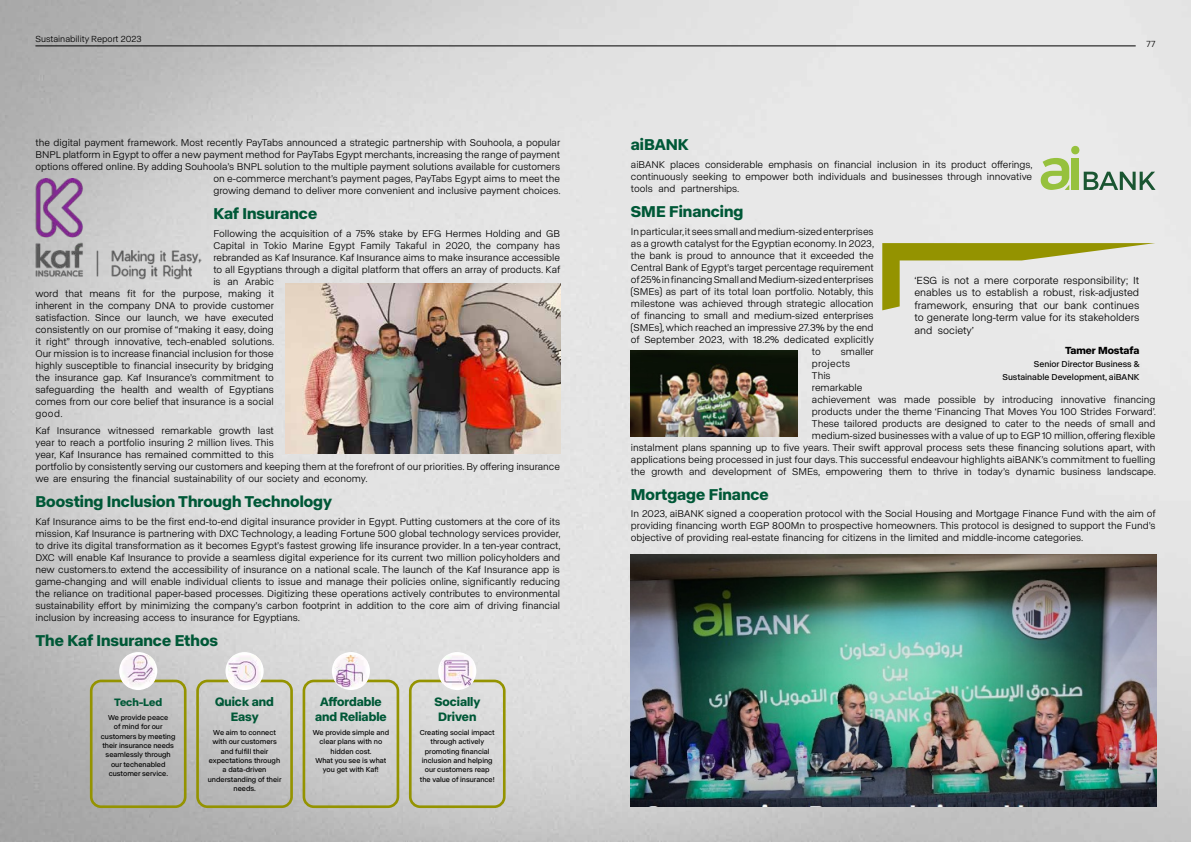
<style>
.page{position:relative;width:1191px;height:842px;background:#fff}
.page>*{position:absolute;margin:0;border:0;box-sizing:border-box;transform-origin:0 0}
.t1{font:700 16px "ABC Normal";color:#005837}
.t2{font:700 12.4px/14.9px "ABC Normal";color:#005837;text-align:center}
.t3{font:700 11px "ABC Normal";color:#005837}
.t4{font:10.5px/12.6px "ABC Normal";color:#000;text-align:justify}
.t5{font:700 10.5px "ABC Normal";letter-spacing:-.005em;color:#000}
.t6{font:10px/12px "ABC Normal";color:#000;text-align:justify}
.t7{font:10px "ABC Normal";letter-spacing:.025em;color:#000}
.t8{font:9px "ABC Normal";color:#000}
.t9{font:8.8px/13.1px "ABC Normal";color:#000;text-align:right}
.t10{font:7.3px/9.3px "ABC Normal";color:#000;text-align:center}
</style>
<div class="page">
<img style="left:0;top:0;width:1191px;height:842px">
<hr style="left:35px;top:46px;width:1100px;height:1px;background:#000">
<img style="left:630px;top:350px;width:168px;height:86px">
<img style="left:630px;top:554px;width:526px;height:252px">
<img style="left:36px;top:178px;width:166px;height:101px">
<img style="left:285px;top:283px;width:275px;height:170px">
<div style="left:1071px;top:146px;width:8px;height:8px;background:#96c13d;border-radius:50%"></div>
<svg style="left:1040px;top:158px;width:29px;height:32px"></svg>
<div style="left:1071px;top:159px;width:8px;height:31px;background:#96c13d"></div>
<svg style="left:1083px;top:172px;width:72px;height:18px"></svg>
<div style="left:196px;top:680px;width:97px;height:128px;border:3px solid #949300;border-radius:10px"></div>
<div style="left:225px;top:652px;width:39px;height:38px;background:#fff;border-radius:50%"></div>
<img style="left:228px;top:655px;width:33px;height:32px">
<div style="left:302px;top:680px;width:97px;height:128px;border:3px solid #949300;border-radius:10px"></div>
<div style="left:332px;top:652px;width:38px;height:38px;background:#fff;border-radius:50%"></div>
<img style="left:334px;top:655px;width:33px;height:32px">
<div style="left:409px;top:680px;width:96px;height:128px;border:3px solid #949300;border-radius:10px"></div>
<div style="left:438px;top:652px;width:38px;height:38px;background:#fff;border-radius:50%"></div>
<img style="left:441px;top:655px;width:32px;height:32px">
<div style="left:90px;top:680px;width:96px;height:128px;border:3px solid #949300;border-radius:10px"></div>
<div style="left:119px;top:652px;width:38px;height:38px;background:#fff;border-radius:50%"></div>
<img style="left:122px;top:655px;width:33px;height:32px">
<svg style="left:882px;top:243px;width:273px;height:67px;background:#d4d4b1"></svg>
<p class="t8" style="left:35px;top:33px;width:108px">Sustainability Report 2023</p>
<p class="t6" style="left:35px;top:136px;width:526px;text-align:right">the digital payment framework. Most recently PayTabs announced a strategic partnership with Souhoola, a popular BNPL platform in Egypt to offer a new payment method for PayTabs Egypt merchants, increasing the range of payment options offered online. By adding Souhoola’s BNPL solution to the multiple payment solutions available for customers on e-commerce merchant’s payment pages, PayTabs Egypt aims to meet the<br>growing demand to deliver more convenient and inclusive payment choices.</p>
<h1 class="t1" style="left:213px;top:203px;width:105px">Kaf Insurance</h1>
<p class="t6" style="left:213px;top:227px;width:348px">Following the acquisition of a 75% stake by EFG Hermes Holding and GB</p>
<p class="t6" style="left:213px;top:239px;width:348px">Capital in Tokio Marine Egypt Family Takaful in 2020, the company has</p>
<p class="t6" style="left:213px;top:251px;width:348px">rebranded as Kaf Insurance. Kaf Insurance aims to make insurance accessible</p>
<p class="t6" style="left:213px;top:263px;width:348px">to all Egyptians through a digital platform that offers an array of products. Kaf</p>
<p class="t6" style="left:213px;top:275px;width:62px">is an Arabic</p>
<p class="t6" style="left:35px;top:287px;width:240px">word that means fit for the purpose, making it</p>
<p class="t6" style="left:35px;top:299px;width:240px">inherent in the company DNA to provide customer</p>
<p class="t6" style="left:35px;top:311px;width:240px">satisfaction. Since our launch, we have executed</p>
<p class="t6" style="left:35px;top:323px;width:240px">consistently on our promise of “making it easy, doing</p>
<p class="t6" style="left:35px;top:335px;width:240px">it right” through innovative, tech-enabled solutions.</p>
<p class="t6" style="left:35px;top:347px;width:240px">Our mission is to increase financial inclusion for those</p>
<p class="t6" style="left:35px;top:359px;width:240px">highly susceptible to financial insecurity by bridging</p>
<p class="t6" style="left:35px;top:371px;width:240px">the insurance gap. Kaf Insurance’s commitment to</p>
<p class="t6" style="left:35px;top:383px;width:240px">safeguarding the health and wealth of Egyptians</p>
<p class="t6" style="left:35px;top:395px;width:240px">comes from our core belief that insurance is a social</p>
<p class="t6" style="left:35px;top:407px;width:29px">good.</p>
<p class="t6" style="left:35px;top:424px;width:526px;text-align:left">Kaf Insurance witnessed remarkable growth last<br>year to reach a portfolio insuring 2 million lives. This<br>year, Kaf Insurance has remained committed to this<br>portfolio by consistently serving our customers and keeping them at the forefront of our priorities. By offering insurance we are ensuring the financial sustainability of our society and economy.</p>
<h1 class="t1" style="left:35px;top:491px;width:298px">Boosting Inclusion Through Technology</h1>
<p class="t6" style="left:35px;top:515px;width:526px">Kaf Insurance aims to be the first end-to-end digital insurance provider in Egypt. Putting customers at the core of its mission, Kaf Insurance is partnering with DXC Technology, a leading Fortune 500 global technology services provider, to drive its digital transformation as it becomes Egypt’s fastest growing life insurance provider. In a ten-year contract, DXC will enable Kaf Insurance to provide a seamless digital experience for its current two million policyholders and new customers.to extend the accessibility of insurance on a national scale. The launch of the Kaf Insurance app is game-changing and will enable individual clients to issue and manage their policies online, significantly reducing the reliance on traditional paper-based processes. Digitizing these operations actively contributes to environmental sustainability effort by minimizing the company’s carbon footprint in addition to the core aim of driving financial inclusion by increasing access to insurance for Egyptians.</p>
<h1 class="t1" style="left:35px;top:629px;width:184px">The Kaf Insurance Ethos</h1>
<p class="t3" style="left:114px;top:695px;width:50px">Tech-Led</p>
<p class="t10" style="left:101px;top:712px;width:76px">We provide peace<br>of mind for our customers by meeting their insurance needs seamlessly through our techenabled customer service.</p>
<p class="t2" style="left:215px;top:694px;width:60px">Quick and<br>Easy</p>
<p class="t10" style="left:208px;top:727px;width:75px">We aim to connect with our customers and fulfill their expectations through a data-driven understanding of their needs.</p>
<p class="t2" style="left:315px;top:694px;width:73px">Affordable and Reliable</p>
<p class="t10" style="left:313px;top:727px;width:78px">We provide simple and clear plans with no hidden cost.<br>What you see is what you get with Kaf!</p>
<p class="t2" style="left:434px;top:694px;width:48px;text-align:left">Socially<br>Driven</p>
<p class="t10" style="left:420px;top:727px;width:77px">Creating social impact through actively promoting financial inclusion and helping our customers reap the value of insurance!</p>
<p class="t8" style="left:1146px;top:38px;width:10px">77</p>
<h1 class="t1" style="left:631px;top:134px;width:59px">aiBANK</h1>
<p class="t6" style="left:631px;top:158px;width:403px">aiBANK places considerable emphasis on financial inclusion in its product offerings, continuously seeking to empower both individuals and businesses through innovative tools and partnerships.</p>
<h1 class="t1" style="left:631px;top:201px;width:114px">SME Financing</h1>
<p class="t6" style="left:631px;top:225px;width:244px">In particular, it sees small and medium-sized enterprises</p>
<p class="t6" style="left:631px;top:237px;width:245px">as a growth catalyst for the Egyptian economy. In 2023,</p>
<p class="t6" style="left:631px;top:249px;width:244px">the bank is proud to announce that it exceeded the</p>
<p class="t6" style="left:631px;top:261px;width:244px">Central Bank of Egypt’s target percentage requirement</p>
<p class="t6" style="left:631px;top:273px;width:244px">of 25% in financing Small and Medium-sized enterprises</p>
<p class="t6" style="left:631px;top:285px;width:244px">(SMEs) as part of its total loan portfolio. Notably, this</p>
<p class="t6" style="left:631px;top:297px;width:244px">milestone was achieved through strategic allocation</p>
<p class="t6" style="left:631px;top:309px;width:244px">of financing to small and medium-sized enterprises</p>
<p class="t6" style="left:631px;top:321px;width:244px">(SMEs), which reached an impressive 27.3% by the end</p>
<p class="t6" style="left:631px;top:333px;width:244px">of September 2023, with 18.2% dedicated explicitly</p>
<p class="t6" style="left:812px;top:345px;width:10px">to</p>
<p class="t6" style="left:841px;top:345px;width:34px">smaller</p>
<p class="t7" style="left:812px;top:356px;width:40px">projects</p>
<p class="t6" style="left:812px;top:369px;width:20px">This</p>
<p class="t6" style="left:812px;top:381px;width:52px">remarkable</p>
<p class="t6" style="left:812px;top:393px;width:345px">achievement was made possible by introducing innovative financing</p>
<p class="t6" style="left:812px;top:405px;width:345px">products under the theme ‘Financing That Moves You 100 Strides Forward’.</p>
<p class="t6" style="left:812px;top:417px;width:345px">These tailored products are designed to cater to the needs of small and</p>
<p class="t6" style="left:812px;top:429px;width:345px">medium-sized businesses with a value of up to EGP 10 million, offering flexible</p>
<p class="t6" style="left:631px;top:441px;width:526px">instalment plans spanning up to five years. Their swift approval process sets these financing solutions apart, with</p>
<p class="t6" style="left:631px;top:453px;width:526px">applications being processed in just four days. This successful endeavour highlights aiBANK’s commitment to fuelling</p>
<p class="t6" style="left:631px;top:465px;width:526px">the growth and development of SMEs, empowering them to thrive in today’s dynamic business landscape.</p>
<h1 class="t1" style="left:631px;top:483px;width:139px">Mortgage Finance</h1>
<p class="t6" style="left:631px;top:507px;width:526px">In 2023, aiBANK signed a cooperation protocol with the Social Housing and Mortgage Finance Fund with the aim of providing financing worth EGP 800Mn to prospective homeowners. This protocol is designed to support the Fund’s objective of providing real-estate financing for citizens in the limited and middle-income categories.</p>
<p class="t4" style="left:914px;top:273px;width:226px">‘ESG is not a mere corporate responsibility; It enables us to establish a robust, risk-adjusted framework, ensuring that our bank continues to generate long-term value for its stakeholders and society’</p>
<p class="t5" style="left:1065px;top:343px;width:76px">Tamer Mostafa</p>
<p class="t9" style="left:1002px;top:357px;width:139px">Senior Director Business &amp;<br>Sustainable Development, aiBANK</p>
</div>
